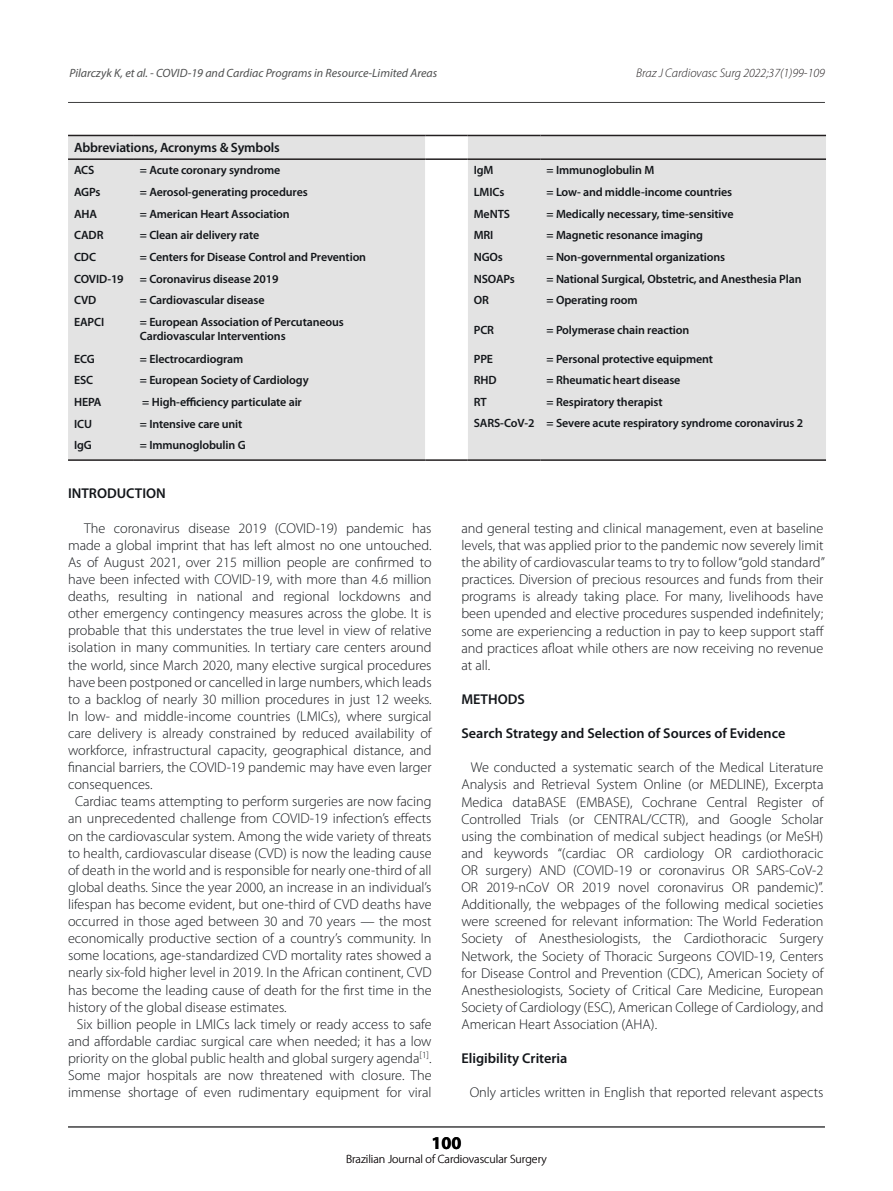
<style>
.page{position:relative;width:893px;height:1191px;background:#fff}
.page>*{position:absolute;margin:0;border:0;box-sizing:border-box;transform-origin:0 0}
.t1{font:700 18px "Myriad Pro";color:#000}
.Texto__s{font:300 14.25px/17.1px "Myriad Pro";color:#13161a;text-align:justify}
.Texto__s-2{font:600 14.25px "Myriad Pro";color:#13161a}
.t2{font:600 13.5px "Myriad Pro";letter-spacing:-.01em;color:#13161a}
.t3{font:italic 300 12.45px "Myriad Pro";color:#231f20}
.t4{font:600 12px "Myriad Pro";letter-spacing:-.01em;color:#13161a}
.t5{font:italic 12px "Myriad Pro";color:#4e4f4f}
.t6{font:300 12px "Myriad Pro";color:#231f20}
</style>
<div class="page">
<hr style="left:68px;top:102px;width:757px;height:1px;background:#3e3e3f">
<hr style="left:68px;top:1126px;width:757px;height:1px;background:#3e3e3f">
<div style="left:68px;top:136px;width:758px;height:323px;background:#e3e3e3"></div>
<svg style="left:425px;top:136px;width:43px;height:323px"></svg>
<hr style="left:68px;top:459px;width:66px;height:2px;background:#231f20">
<hr style="left:134px;top:459px;width:291px;height:2px;background:#231f20">
<hr style="left:425px;top:459px;width:43px;height:2px;background:#231f20">
<hr style="left:468px;top:459px;width:73px;height:2px;background:#231f20">
<hr style="left:541px;top:459px;width:285px;height:2px;background:#231f20">
<hr style="left:68px;top:135px;width:66px;height:1px;background:#231f20">
<hr style="left:134px;top:135px;width:291px;height:1px;background:#231f20">
<hr style="left:425px;top:135px;width:43px;height:1px;background:#231f20">
<hr style="left:468px;top:135px;width:73px;height:1px;background:#231f20">
<hr style="left:541px;top:135px;width:285px;height:1px;background:#231f20">
<hr style="left:68px;top:158px;width:66px;height:2px;background:#231f20">
<hr style="left:134px;top:158px;width:291px;height:2px;background:#231f20">
<hr style="left:425px;top:158px;width:43px;height:2px;background:#231f20">
<hr style="left:468px;top:158px;width:73px;height:2px;background:#231f20">
<hr style="left:541px;top:158px;width:285px;height:2px;background:#231f20">
<p class="t5" style="left:69px;top:66px;width:369px">Pilarczyk K, et al. - COVID-19 and Cardiac Programs in Resource-Limited Areas</p>
<p class="t3" style="left:636px;top:66px;width:190px">Braz J Cardiovasc Surg 2022;37(1)99-109</p>
<p class="t2" style="left:74px;top:138px;width:207px">Abbreviations, Acronyms &amp; Symbols</p>
<p class="t4" style="left:74px;top:162px;width:22px">ACS</p>
<p class="t4" style="left:140px;top:162px;width:142px">= Acute coronary syndrome</p>
<p class="t4" style="left:474px;top:162px;width:21px">IgM</p>
<p class="t4" style="left:547px;top:162px;width:109px">= Immunoglobulin M</p>
<p class="t4" style="left:74px;top:184px;width:28px">AGPs</p>
<p class="t4" style="left:140px;top:184px;width:169px">= Aerosol-generating procedures</p>
<p class="t4" style="left:474px;top:184px;width:32px">LMICs</p>
<p class="t4" style="left:547px;top:184px;width:187px">= Low- and middle-income countries</p>
<p class="t4" style="left:74px;top:207px;width:25px">AHA</p>
<p class="t4" style="left:140px;top:207px;width:151px">= American Heart Association</p>
<p class="t4" style="left:474px;top:207px;width:38px">MeNTS</p>
<p class="t4" style="left:547px;top:207px;width:188px">= Medically necessary, time-sensitive</p>
<p class="t4" style="left:74px;top:228px;width:31px">CADR</p>
<p class="t4" style="left:140px;top:228px;width:121px">= Clean air delivery rate</p>
<p class="t4" style="left:474px;top:228px;width:21px">MRI</p>
<p class="t4" style="left:547px;top:228px;width:158px">= Magnetic resonance imaging</p>
<p class="t4" style="left:74px;top:249px;width:24px">CDC</p>
<p class="t4" style="left:140px;top:249px;width:228px">= Centers for Disease Control and Prevention</p>
<p class="t4" style="left:474px;top:249px;width:31px">NGOs</p>
<p class="t4" style="left:547px;top:249px;width:180px">= Non-governmental organizations</p>
<p class="t4" style="left:74px;top:271px;width:51px">COVID-19</p>
<p class="t4" style="left:140px;top:271px;width:140px">= Coronavirus disease 2019</p>
<p class="t4" style="left:474px;top:271px;width:43px">NSOAPs</p>
<p class="t4" style="left:547px;top:271px;width:256px">= National Surgical, Obstetric, and Anesthesia Plan</p>
<p class="t4" style="left:74px;top:292px;width:24px">CVD</p>
<p class="t4" style="left:140px;top:292px;width:126px">= Cardiovascular disease</p>
<p class="t4" style="left:474px;top:292px;width:17px">OR</p>
<p class="t4" style="left:547px;top:292px;width:93px">= Operating room</p>
<p class="t4" style="left:74px;top:314px;width:32px">EAPCI</p>
<p class="t4" style="left:140px;top:314px;width:205px">= European Association of Percutaneous</p>
<p class="t4" style="left:140px;top:328px;width:147px">Cardiovascular Interventions</p>
<p class="t4" style="left:474px;top:322px;width:22px">PCR</p>
<p class="t4" style="left:547px;top:322px;width:144px">= Polymerase chain reaction</p>
<p class="t4" style="left:74px;top:351px;width:22px">ECG</p>
<p class="t4" style="left:140px;top:351px;width:105px">= Electrocardiogram</p>
<p class="t4" style="left:474px;top:351px;width:21px">PPE</p>
<p class="t4" style="left:547px;top:351px;width:168px">= Personal protective equipment</p>
<p class="t4" style="left:74px;top:372px;width:21px">ESC</p>
<p class="t4" style="left:140px;top:372px;width:170px">= European Society of Cardiology</p>
<p class="t4" style="left:474px;top:372px;width:24px">RHD</p>
<p class="t4" style="left:547px;top:372px;width:135px">= Rheumatic heart disease</p>
<p class="t4" style="left:74px;top:394px;width:29px">HEPA</p>
<p class="t4" style="left:142px;top:394px;width:161px">= High-efficiency particulate air</p>
<p class="t4" style="left:474px;top:394px;width:15px">RT</p>
<p class="t4" style="left:547px;top:394px;width:118px">= Respiratory therapist</p>
<p class="t4" style="left:74px;top:416px;width:19px">ICU</p>
<p class="t4" style="left:140px;top:416px;width:104px">= Intensive care unit</p>
<p class="t4" style="left:474px;top:416px;width:62px">SARS-CoV-2</p>
<p class="t4" style="left:547px;top:416px;width:258px">= Severe acute respiratory syndrome coronavirus 2</p>
<p class="t4" style="left:74px;top:437px;width:19px">IgG</p>
<p class="t4" style="left:140px;top:437px;width:107px">= Immunoglobulin G</p>
<p class="Texto__s-2" style="left:68px;top:484px;width:99px">INTRODUCTION</p>
<p class="Texto__s" style="left:68px;top:519px;width:365px;text-indent:16px">The coronavirus disease 2019 (COVID-19) pandemic has made a global imprint that has left almost no one untouched.<br>As of August 2021, over 215 million people are confirmed to have been infected with COVID-19, with more than 4.6 million deaths, resulting in national and regional lockdowns and other emergency contingency measures across the globe. It is probable that this understates the true level in view of relative isolation in many communities. In tertiary care centers around the world, since March 2020, many elective surgical procedures have been postponed or cancelled in large numbers, which leads to a backlog of nearly 30 million procedures in just 12 weeks.<br>In low- and middle-income countries (LMICs), where surgical care delivery is already constrained by reduced availability of workforce, infrastructural capacity, geographical distance, and financial barriers, the COVID-19 pandemic may have even larger consequences.</p>
<p class="Texto__s" style="left:68px;top:793px;width:365px;text-indent:7px">Cardiac teams attempting to perform surgeries are now facing an unprecedented challenge from COVID-19 infection’s effects on the cardiovascular system. Among the wide variety of threats to health, cardiovascular disease (CVD) is now the leading cause of death in the world and is responsible for nearly one-third of all global deaths. Since the year 2000, an increase in an individual’s lifespan has become evident, but one-third of CVD deaths have occurred in those aged between 30 and 70 years — the most economically productive section of a country’s community. In some locations, age-standardized CVD mortality rates showed a nearly six-fold higher level in 2019. In the African continent, CVD has become the leading cause of death for the first time in the history of the global disease estimates.</p>
<p class="Texto__s" style="left:68px;top:1015px;width:365px;text-indent:9px">Six billion people in LMICs lack timely or ready access to safe and affordable cardiac surgical care when needed; it has a low priority on the global public health and global surgery agenda<sup>[1]</sup>.<br>Some major hospitals are now threatened with closure. The immense shortage of even rudimentary equipment for viral</p>
<p class="Texto__s" style="left:461px;top:519px;width:365px">and general testing and clinical management, even at baseline levels, that was applied prior to the pandemic now severely limit the ability of cardiovascular teams to try to follow “gold standard” practices. Diversion of precious resources and funds from their programs is already taking place. For many, livelihoods have been upended and elective procedures suspended indefinitely; some are experiencing a reduction in pay to keep support staff and practices afloat while others are now receiving no revenue at all.</p>
<p class="Texto__s-2" style="left:461px;top:690px;width:65px">METHODS</p>
<p class="Texto__s-2" style="left:461px;top:724px;width:325px">Search Strategy and Selection of Sources of Evidence</p>
<p class="Texto__s" style="left:461px;top:759px;width:364px;text-indent:9px">We conducted a systematic search of the Medical Literature Analysis and Retrieval System Online (or MEDLINE), Excerpta Medica dataBASE (EMBASE), Cochrane Central Register of Controlled Trials (or CENTRAL/CCTR), and Google Scholar using the combination of medical subject headings (or MeSH) and keywords “(cardiac OR cardiology OR cardiothoracic OR surgery) AND (COVID-19 or coronavirus OR SARS-CoV-2<br>OR 2019-nCoV OR 2019 novel coronavirus OR pandemic)”.<br>Additionally, the webpages of the following medical societies were screened for relevant information: The World Federation Society of Anesthesiologists, the Cardiothoracic Surgery Network, the Society of Thoracic Surgeons COVID-19, Centers for Disease Control and Prevention (CDC), American Society of Anesthesiologists, Society of Critical Care Medicine, European Society of Cardiology (ESC), American College of Cardiology, and American Heart Association (AHA).</p>
<p class="Texto__s-2" style="left:461px;top:1049px;width:108px">Eligibility Criteria</p>
<p class="Texto__s" style="left:470px;top:1084px;width:355px">Only articles written in English that reported relevant aspects</p>
<p class="t1" style="left:431px;top:1132px;width:31px">100</p>
<p class="t6" style="left:346px;top:1151px;width:202px">Brazilian Journal of Cardiovascular Surgery</p>
</div>
